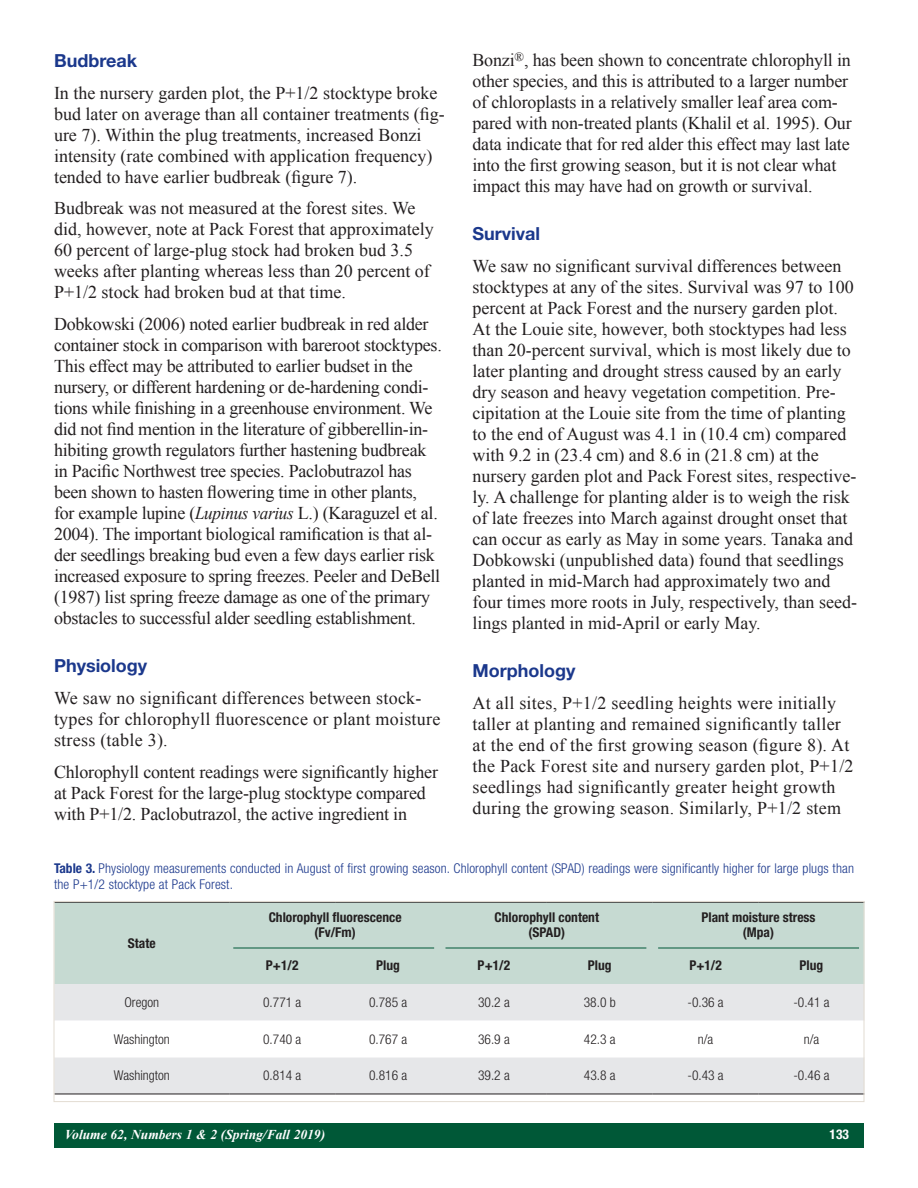
<style>
.page{position:relative;width:918px;height:1188px;background:#fff}
.page>*{position:absolute;margin:0;border:0;box-sizing:border-box;transform-origin:0 0}
.t1{font:18px/21px "Times New Roman";color:#231f20}
.Body_Head_2{font:700 18px "Helvetica Neue LT Std";color:#1b388c}
.table_figure_caption{font:300 condensed 13.5px/16.5px "Helvetica Neue LT Std";letter-spacing:.01em;color:#1b388c}
.Table_Text{font:300 condensed 13.5px "Helvetica Neue LT Std";color:#231f20}
.Table_Heads{font:700 condensed 13.5px/15.8px "Helvetica Neue LT Std";color:#231f20;text-align:center}
.t2{font:italic 700 13.5px "Times New Roman";color:#fff}
.t3{font:700 condensed 13.5px "Helvetica Neue LT Std";color:#fff}
.s1{font-style:italic}
.s2{font-weight:700}
</style>
<div class="page">
<div style="left:54px;top:1123px;width:810px;height:25px;background:#005837"></div>
<div style="left:56px;top:903px;width:806px;height:81px;background:#c6dad2"></div>
<div style="left:56px;top:984px;width:806px;height:110px;background:#e6e7e9"></div>
<svg style="left:56px;top:1021px;width:806px;height:36px"></svg>
<hr style="left:54px;top:1094px;width:175px;height:1px;background:#231f20">
<hr style="left:229px;top:1094px;width:106px;height:1px;background:#231f20">
<hr style="left:335px;top:1094px;width:106px;height:1px;background:#231f20">
<hr style="left:441px;top:1094px;width:106px;height:1px;background:#231f20">
<hr style="left:547px;top:1094px;width:106px;height:1px;background:#231f20">
<hr style="left:653px;top:1094px;width:106px;height:1px;background:#231f20">
<hr style="left:759px;top:1094px;width:105px;height:1px;background:#231f20">
<div style="left:54px;top:901px;width:810px;height:201px;border:1px solid #e3dcd2"></div>
<hr style="left:233px;top:948px;width:201px;height:1px;background:#005837">
<hr style="left:446px;top:948px;width:200px;height:1px;background:#005837">
<hr style="left:658px;top:948px;width:201px;height:1px;background:#005837">
<p class="Body_Head_2" style="left:54px;top:49px;width:85px">Budbreak</p>
<p class="t1" style="left:54px;top:82px;width:392px">In the nursery garden plot, the P+1/2 stocktype broke bud later on average than all container treatments (fig&shy;ure 7). Within the plug treatments, increased Bonzi intensity (rate combined with application frequency) tended to have earlier budbreak (figure 7).</p>
<p class="t1" style="left:54px;top:198px;width:381px">Budbreak was not measured at the forest sites. We did, however, note at Pack Forest that approximately 60 percent of large-plug stock had broken bud 3.5 weeks after planting whereas less than 20 percent of P+1/2 stock had broken bud at that time.</p>
<p class="t1" style="left:54px;top:313px;width:389px">Dobkowski (2006) noted earlier budbreak in red alder container stock in comparison with bareroot stocktypes.<br>This effect may be attributed to earlier budset in the nursery, or different hardening or de-hardening condi&shy;tions while finishing in a greenhouse environment. We did not find mention in the literature of gibberellin-in&shy;hibiting growth regulators further hastening budbreak in Pacific Northwest tree species. Paclobutrazol has been shown to hasten flowering time in other plants, for example lupine (<span class="s1">Lupinus varius</span> L.) (Karaguzel et al.<br>2004). The important biological ramification is that al&shy;der seedlings breaking bud even a few days earlier risk increased exposure to spring freezes. Peeler and DeBell (1987) list spring freeze damage as one of the primary obstacles to successful alder seedling establishment.</p>
<p class="Body_Head_2" style="left:54px;top:655px;width:95px">Physiology</p>
<p class="t1" style="left:54px;top:687px;width:388px">We saw no significant differences between stock&shy;types for chlorophyll fluorescence or plant moisture stress (table 3).</p>
<p class="t1" style="left:54px;top:761px;width:386px">Chlorophyll content readings were significantly higher at Pack Forest for the large-plug stocktype compared with P+1/2. Paclobutrazol, the active ingredient in</p>
<p class="t1" style="left:472px;top:50px;width:381px">Bonzi<sup>®</sup>, has been shown to concentrate chlorophyll in other species, and this is attributed to a larger number of chloroplasts in a relatively smaller leaf area com&shy;pared with non-treated plants (Khalil et al. 1995). Our data indicate that for red alder this effect may last late into the first growing season, but it is not clear what impact this may have had on growth or survival.</p>
<p class="Body_Head_2" style="left:472px;top:223px;width:69px">Survival</p>
<p class="t1" style="left:472px;top:255px;width:386px">We saw no significant survival differences between stocktypes at any of the sites. Survival was 97 to 100 percent at Pack Forest and the nursery garden plot.<br>At the Louie site, however, both stocktypes had less than 20-percent survival, which is most likely due to later planting and drought stress caused by an early dry season and heavy vegetation competition. Pre&shy;cipitation at the Louie site from the time of planting to the end of August was 4.1 in (10.4 cm) compared with 9.2 in (23.4 cm) and 8.6 in (21.8 cm) at the nursery garden plot and Pack Forest sites, respective&shy;ly. A challenge for planting alder is to weigh the risk of late freezes into March against drought onset that can occur as early as May in some years. Tanaka and Dobkowski (unpublished data) found that seedlings planted in mid-March had approximately two and four times more roots in July, respectively, than seed&shy;lings planted in mid-April or early May.</p>
<p class="Body_Head_2" style="left:472px;top:660px;width:104px">Morphology</p>
<p class="t1" style="left:472px;top:692px;width:383px">At all sites, P+1/2 seedling heights were initially taller at planting and remained significantly taller at the end of the first growing season (figure 8). At the Pack Forest site and nursery garden plot, P+1/2 seedlings had significantly greater height growth during the growing season. Similarly, P+1/2 stem</p>
<p class="table_figure_caption" style="left:54px;top:860px;width:802px"><span class="s2">Table 3.</span> Physiology measurements conducted in August of first growing season. Chlorophyll content (SPAD) readings were significantly higher for large plugs than the P+1/2 stocktype at Pack Forest.</p>
<p class="Table_Heads" style="left:128px;top:935px;width:29px">State</p>
<p class="Table_Heads" style="left:269px;top:909px;width:134px">Chlorophyll fluorescence (Fv/Fm)</p>
<p class="Table_Heads" style="left:495px;top:909px;width:106px">Chlorophyll content</p>
<p class="Table_Heads" style="left:529px;top:925px;width:38px">(SPAD)</p>
<p class="Table_Heads" style="left:701px;top:909px;width:116px">Plant moisture stress</p>
<p class="Table_Heads" style="left:743px;top:925px;width:33px">(Mpa)</p>
<p class="Table_Heads" style="left:266px;top:958px;width:34px">P+1/2</p>
<p class="Table_Heads" style="left:376px;top:958px;width:25px">Plug</p>
<p class="Table_Heads" style="left:478px;top:958px;width:34px">P+1/2</p>
<p class="Table_Heads" style="left:588px;top:958px;width:25px">Plug</p>
<p class="Table_Heads" style="left:689px;top:958px;width:34px">P+1/2</p>
<p class="Table_Heads" style="left:800px;top:958px;width:25px">Plug</p>
<p class="Table_Text" style="left:124px;top:995px;width:36px">Oregon</p>
<p class="Table_Text" style="left:263px;top:995px;width:40px">0.771 a</p>
<p class="Table_Text" style="left:369px;top:995px;width:40px">0.785 a</p>
<p class="Table_Text" style="left:478px;top:995px;width:33px">30.2 a</p>
<p class="Table_Text" style="left:584px;top:995px;width:33px">38.0 b</p>
<p class="Table_Text" style="left:688px;top:995px;width:38px">-0.36 a</p>
<p class="Table_Text" style="left:793px;top:995px;width:38px">-0.41 a</p>
<p class="Table_Text" style="left:114px;top:1031px;width:57px">Washington</p>
<p class="Table_Text" style="left:263px;top:1031px;width:40px">0.740 a</p>
<p class="Table_Text" style="left:369px;top:1031px;width:40px">0.767 a</p>
<p class="Table_Text" style="left:478px;top:1031px;width:33px">36.9 a</p>
<p class="Table_Text" style="left:584px;top:1031px;width:33px">42.3 a</p>
<p class="Table_Text" style="left:698px;top:1031px;width:17px">n/a</p>
<p class="Table_Text" style="left:804px;top:1031px;width:17px">n/a</p>
<p class="Table_Text" style="left:114px;top:1068px;width:57px">Washington</p>
<p class="Table_Text" style="left:263px;top:1068px;width:40px">0.814 a</p>
<p class="Table_Text" style="left:369px;top:1068px;width:40px">0.816 a</p>
<p class="Table_Text" style="left:478px;top:1068px;width:33px">39.2 a</p>
<p class="Table_Text" style="left:584px;top:1068px;width:33px">43.8 a</p>
<p class="Table_Text" style="left:688px;top:1068px;width:38px">-0.43 a</p>
<p class="Table_Text" style="left:793px;top:1068px;width:38px">-0.46 a</p>
<p class="t2" style="left:65px;top:1125px;width:262px">Volume 62, Numbers 1 &amp; 2 (Spring/Fall 2019)</p>
<p class="t3" style="left:830px;top:1126px;width:21px">133</p>
</div>
